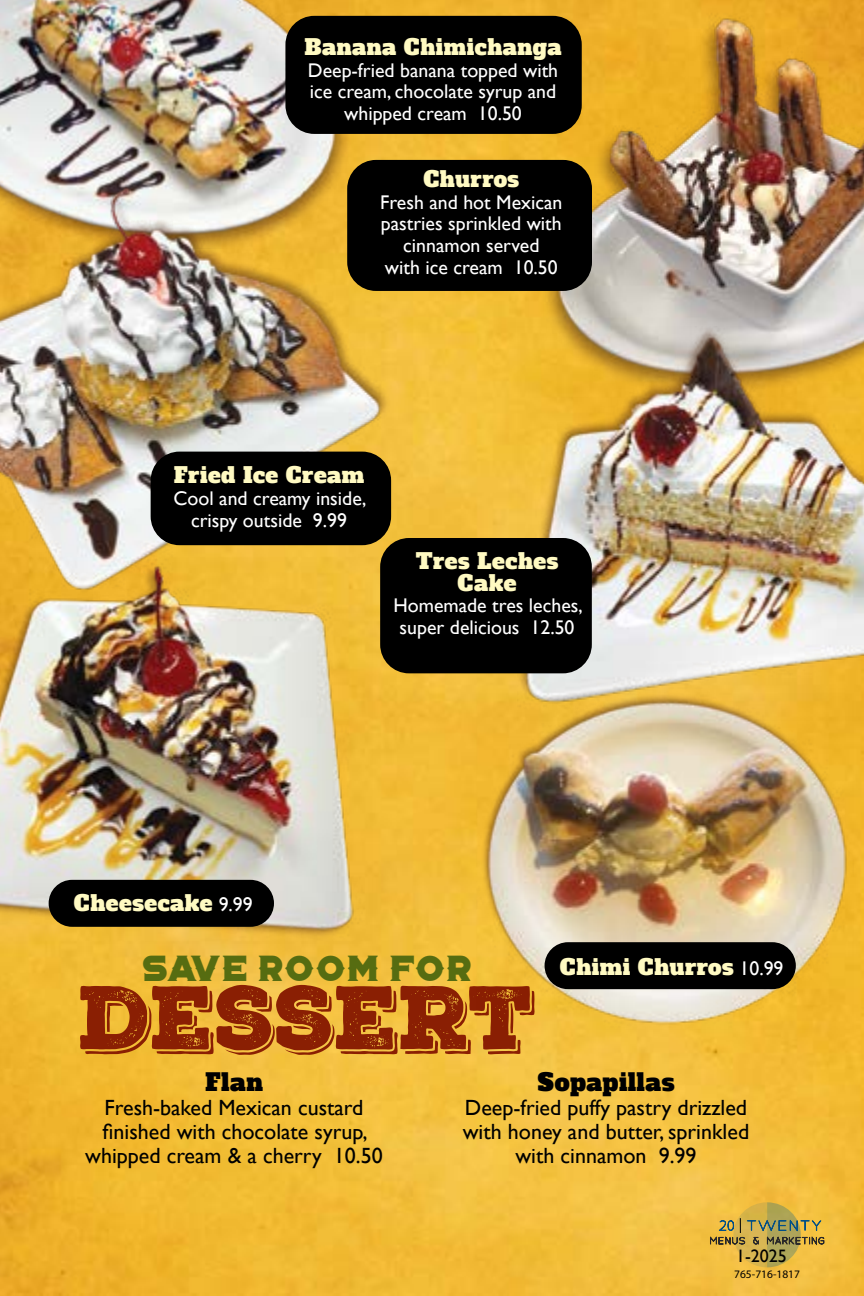
<style>
.page{position:relative;width:864px;height:1296px;background:#fff}
.page>*{position:absolute;margin:0;border:0;box-sizing:border-box;transform-origin:0 0}
.t1{font:87.2px "Nexa Rust Slab Demo Black Shadow 1";color:#8a1f03}
.t2{font:36.2px "Portico Diablo";letter-spacing:.02em;color:#566c11}
.t3{font:24px "Alfa Slab One";letter-spacing:.025em;color:#000}
.t4{font:22px/24px "Gill Sans";color:#000;text-align:center}
.t5{font:21.6px/21.6px "Alfa Slab One";letter-spacing:.025em;color:#fffac2;text-align:center}
.t6{font:19.8px/21.6px "Gill Sans";color:#fff;text-align:center}
.t7{font:18px "Gill Sans";color:#000}
.t8{font:11.4px "Myriad Pro";color:#000}
.s1{font-family:"Gill Sans";font-size:19.8px;color:#fff}
</style>
<div class="page">
<img style="left:0;top:0;width:864px;height:1296px">
<img style="left:0;top:0;width:370px;height:173px">
<img style="left:521px;top:0;width:343px;height:327px">
<img style="left:0;top:173px;width:413px;height:439px">
<img style="left:0;top:558px;width:372px;height:386px">
<img style="left:518px;top:327px;width:346px;height:394px">
<svg style="left:710px;top:1202px;width:114px;height:65px;background:#caab4a"></svg>
<div style="left:285px;top:16px;width:297px;height:118px;background:#000;border-radius:29px"></div>
<div style="left:347px;top:160px;width:245px;height:131px;background:#000;border-radius:29px"></div>
<div style="left:151px;top:452px;width:240px;height:93px;background:#000;border-radius:29px"></div>
<div style="left:380px;top:538px;width:212px;height:135px;background:#000;border-radius:29px"></div>
<div style="left:49px;top:880px;width:225px;height:47px;background:#000;border-radius:23px"></div>
<img style="left:477px;top:694px;width:377px;height:335px">
<div style="left:545px;top:942px;width:251px;height:47px;background:#000;border-radius:23px"></div>
<p class="t5" style="left:305px;top:37px;width:258px">Banana Chimichanga</p>
<p class="t6" style="left:308px;top:59px;width:252px">Deep-fried banana topped with ice cream, chocolate syrup and whipped cream 10.50</p>
<p class="t5" style="left:424px;top:169px;width:97px">Churros</p>
<p class="t6" style="left:380px;top:191px;width:184px">Fresh and hot Mexican pastries sprinkled with cinnamon served<br>with ice cream 10.50</p>
<p class="t5" style="left:174px;top:465px;width:192px">Fried Ice Cream</p>
<p class="t6" style="left:174px;top:487px;width:194px">Cool and creamy inside, crispy outside 9.99</p>
<p class="t5" style="left:416px;top:551px;width:144px">Tres Leches<br>Cake</p>
<p class="t6" style="left:393px;top:595px;width:191px">Homemade tres leches, super delicious 12.50</p>
<p class="t5" style="left:74px;top:893px;width:180px">Cheesecake <span class="s1">9.99</span></p>
<h2 class="t2" style="left:142px;top:948px;width:331px">SAVE ROOM FOR</h2>
<h1 class="t1" style="left:79px;top:959px;width:458px">DESSERT</h1>
<p class="t5" style="left:560px;top:957px;width:225px">Chimi Churros <span class="s1">10.99</span></p>
<p class="t3" style="left:205px;top:1066px;width:59px">Flan</p>
<p class="t4" style="left:85px;top:1096px;width:299px">Fresh-baked Mexican custard finished with chocolate syrup, whipped cream &amp; a cherry 10.50</p>
<p class="t3" style="left:537px;top:1066px;width:139px">Sopapillas</p>
<p class="t4" style="left:463px;top:1096px;width:288px">Deep-fried puffy pastry drizzled with honey and butter, sprinkled with cinnamon 9.99</p>
<p class="t7" style="left:736px;top:1245px;width:52px">1-2025</p>
<p class="t8" style="left:734px;top:1267px;width:67px">765-716-1817</p>
</div>
